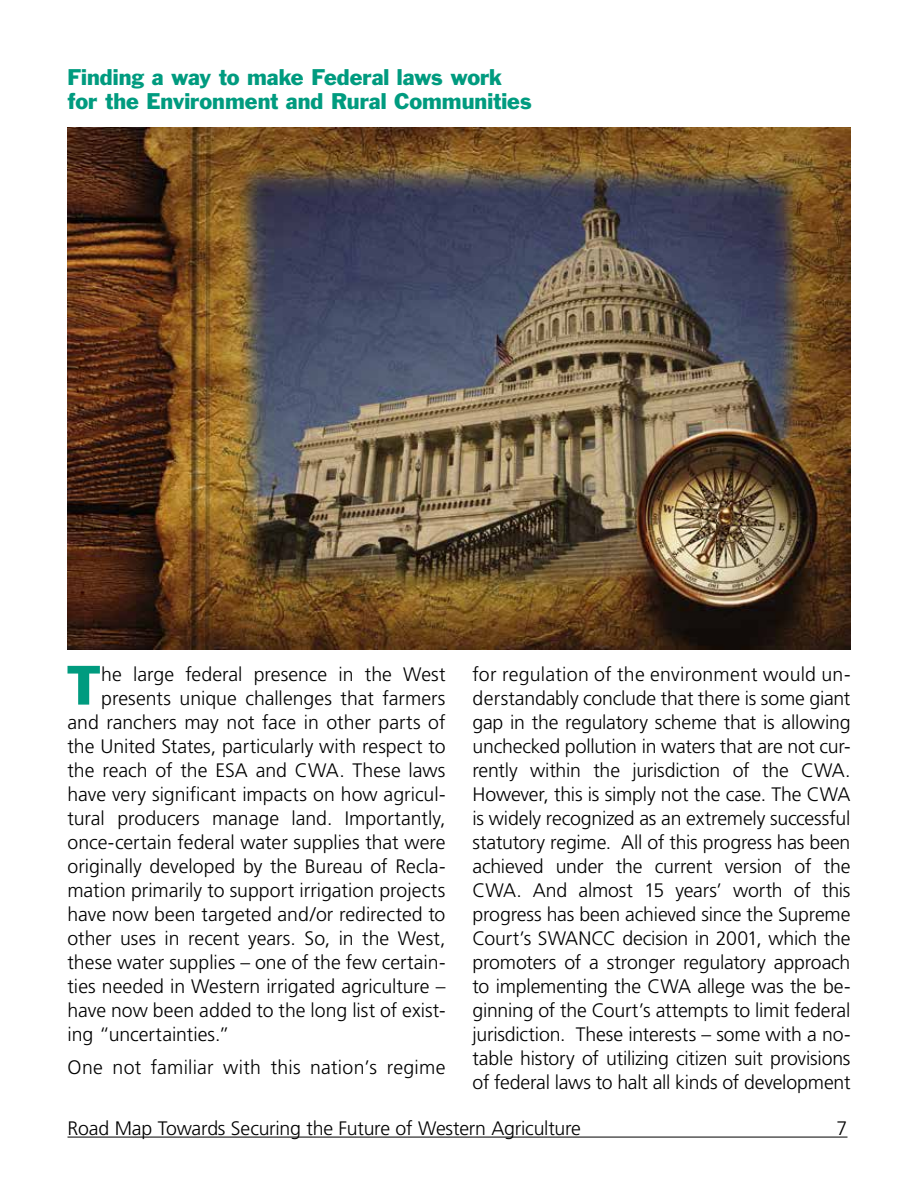
<style>
.page{position:relative;width:918px;height:1188px;background:#fff}
.page>*{position:absolute;margin:0;border:0;box-sizing:border-box;transform-origin:0 0}
.t1{font:51.3px "Franklin Gothic Std";color:#009b7f}
.t2{font:21px/24px "Franklin Gothic";color:#009b7f}
.t3{font:300 19.5px/24px "Frutiger";color:#000;text-align:justify}
</style>
<div class="page">
<hr style="left:68px;top:1137px;width:780px;height:1px;background:#000">
<img style="left:68px;top:128px;width:782px;height:522px">
<p class="t2" style="left:68px;top:64px;width:466px">Finding a way to make Federal laws work for the Environment and Rural Communities</p>
<h1 class="t1" style="left:67px;top:652px;width:36px">T</h1>
<p class="t3" style="left:101px;top:662px;width:346px">he large federal presence in the West</p>
<p class="t3" style="left:101px;top:686px;width:346px">presents unique challenges that farmers</p>
<p class="t3" style="left:67px;top:710px;width:380px">and ranchers may not face in other parts of</p>
<p class="t3" style="left:67px;top:734px;width:380px">the United States, particularly with respect to</p>
<p class="t3" style="left:67px;top:758px;width:380px">the reach of the ESA and CWA. These laws</p>
<p class="t3" style="left:67px;top:782px;width:380px">have very significant impacts on how agricul-</p>
<p class="t3" style="left:67px;top:806px;width:379px">tural producers manage land. Importantly,</p>
<p class="t3" style="left:67px;top:830px;width:380px">once-certain federal water supplies that were</p>
<p class="t3" style="left:67px;top:854px;width:380px">originally developed by the Bureau of Recla-</p>
<p class="t3" style="left:67px;top:878px;width:379px">mation primarily to support irrigation projects</p>
<p class="t3" style="left:67px;top:902px;width:379px">have now been targeted and/or redirected to</p>
<p class="t3" style="left:67px;top:926px;width:380px">other uses in recent years. So, in the West,</p>
<p class="t3" style="left:67px;top:950px;width:380px">these water supplies – one of the few certain-</p>
<p class="t3" style="left:67px;top:974px;width:379px">ties needed in Western irrigated agriculture –</p>
<p class="t3" style="left:67px;top:998px;width:380px">have now been added to the long list of exist-</p>
<p class="t3" style="left:67px;top:1022px;width:164px">ing “uncertainties.”</p>
<p class="t3" style="left:67px;top:1055px;width:379px">One not familiar with this nation’s regime</p>
<p class="t3" style="left:472px;top:662px;width:380px">for regulation of the environment would un&shy;derstandably conclude that there is some giant gap in the regulatory scheme that is allowing unchecked pollution in waters that are not cur&shy;rently within the jurisdiction of the CWA.<br>However, this is simply not the case. The CWA is widely recognized as an extremely successful statutory regime. All of this progress has been achieved under the current version of the CWA. And almost 15 years’ worth of this progress has been achieved since the Supreme Court’s SWANCC decision in 2001, which the promoters of a stronger regulatory approach to implementing the CWA allege was the be&shy;ginning of the Court’s attempts to limit federal jurisdiction. These interests – some with a no&shy;table history of utilizing citizen suit provisions of federal laws to halt all kinds of development</p>
<p class="t3" style="left:68px;top:1117px;width:515px">Road Map Towards Securing the Future of Western Agriculture</p>
<p class="t3" style="left:837px;top:1117px;width:12px">7</p>
</div>
